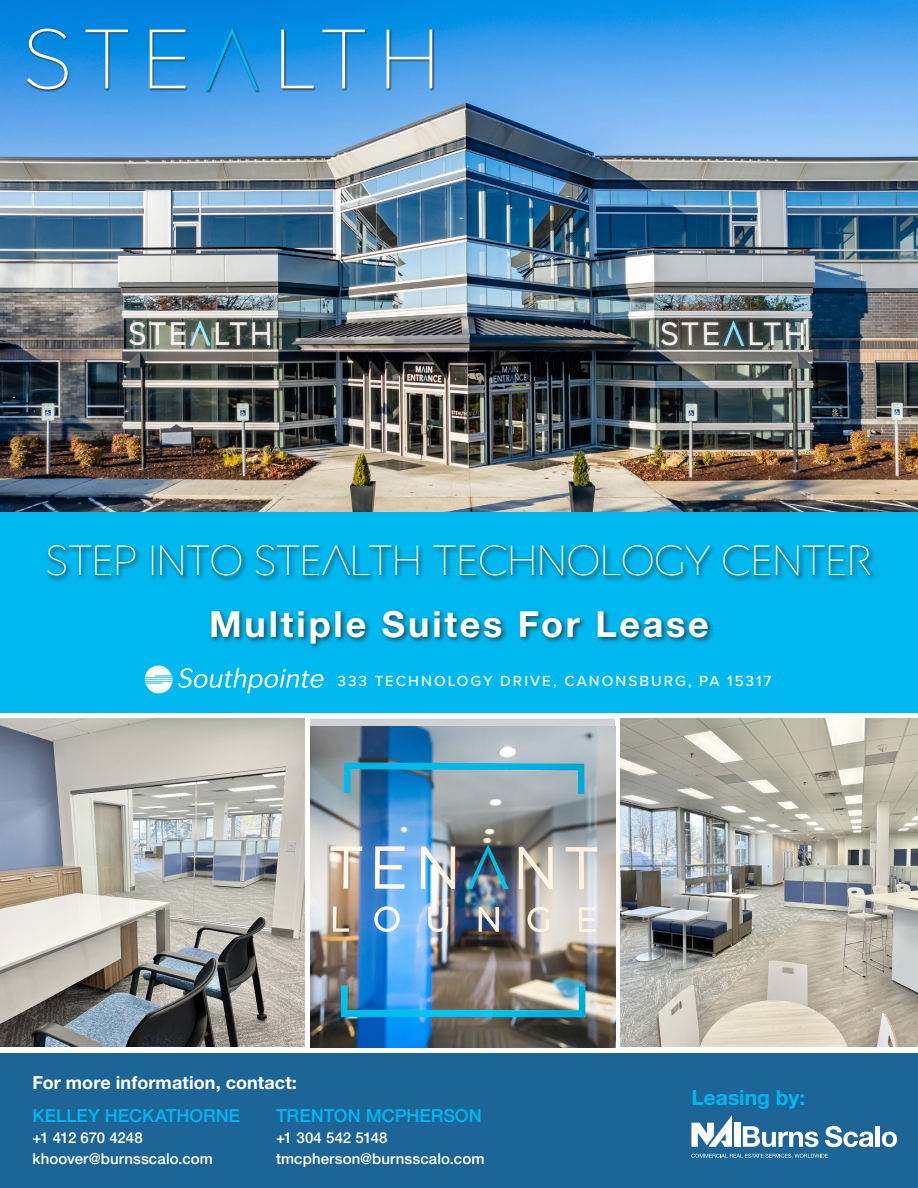
<style>
.page{position:relative;width:918px;height:1188px;background:#fff}
.page>*{position:absolute;margin:0;border:0;box-sizing:border-box;transform-origin:0 0}
.t1{font:100 42px "Posterama 2001";color:#fff}
.t2{font:700 36px "Helvetica Neue LT Std";letter-spacing:.08em;color:#fff}
.t3{font:700 21px "Helvetica Neue LT Std";color:#00b8f0}
.t4{font:500 18px "Helvetica Neue LT Std";color:#00b8f0}
.t5{font:700 18px "Helvetica Neue LT Std";letter-spacing:.005em;color:#fff}
.t6{font:500 15.15px "Proxima Nova";letter-spacing:.13em;color:#fff}
.t7{font:500 15px/21px "Helvetica Neue LT Std";letter-spacing:.005em;color:#fff}
</style>
<div class="page">
<div style="left:0;top:1053px;width:918px;height:135px;background:#1d6497"></div>
<div style="left:734px;top:1123px;width:6px;height:24px;background:#fff"></div>
<svg style="left:691px;top:1115px;width:41px;height:32px"></svg>
<svg style="left:743px;top:1126px;width:75px;height:21px"></svg>
<svg style="left:825px;top:1126px;width:48px;height:21px"></svg>
<hr style="left:876px;top:1126px;width:4px;height:21px;background:#fff">
<svg style="left:882px;top:1132px;width:15px;height:15px"></svg>
<svg style="left:691px;top:1154px;width:137px;height:4px"></svg>
<img style="left:0;top:0;width:918px;height:512px">
<img style="left:0;top:719px;width:305px;height:328px">
<img style="left:310px;top:719px;width:305px;height:328px">
<img style="left:621px;top:719px;width:297px;height:328px">
<div style="left:0;top:512px;width:918px;height:201px;background:#00b8f0"></div>
<div style="left:208px;top:608px;width:507px;height:43px;background:#231f20;opacity:.75"></div>
<div style="left:45px;top:543px;width:832px;height:40px;background:#231f20;opacity:.75"></div>
<svg style="left:145px;top:665px;width:178px;height:29px"></svg>
<div style="left:26px;top:26px;width:409px;height:67px;background:#231f20;opacity:.75"></div>
<svg style="left:27px;top:29px;width:41px;height:60px;background:#3f9cdf"></svg>
<svg style="left:86px;top:30px;width:42px;height:58px;background:#2f97e1"></svg>
<svg style="left:150px;top:30px;width:36px;height:58px"></svg>
<svg style="left:281px;top:30px;width:33px;height:58px;background:#3a9ee4"></svg>
<svg style="left:322px;top:30px;width:43px;height:58px;background:#3f9ee4"></svg>
<svg style="left:387px;top:30px;width:45px;height:58px;background:#55a6e5"></svg>
<svg style="left:206px;top:27px;width:52px;height:63px;background:#1693e0"></svg>
<h1 class="t1" style="left:46px;top:535px;width:827px">STEP INTO STEALTH TECHNOLOGY CENTER</h1>
<h2 class="t2" style="left:209px;top:602px;width:501px">Multiple Suites For Lease</h2>
<p class="t6" style="left:338px;top:669px;width:436px">333 TECHNOLOGY DRIVE, CANONSBURG, PA 15317</p>
<p class="t5" style="left:32px;top:1071px;width:266px">For more information, contact:</p>
<p class="t4" style="left:32px;top:1105px;width:209px">KELLEY HECKATHORNE</p>
<p class="t7" style="left:32px;top:1127px;width:182px">+1 412 670 4248 khoover@burnsscalo.com</p>
<p class="t4" style="left:276px;top:1105px;width:207px">TRENTON MCPHERSON</p>
<p class="t7" style="left:276px;top:1127px;width:210px">+1 304 542 5148 tmcpherson@burnsscalo.com</p>
<h3 class="t3" style="left:691px;top:1085px;width:115px">Leasing by:</h3>
</div>
